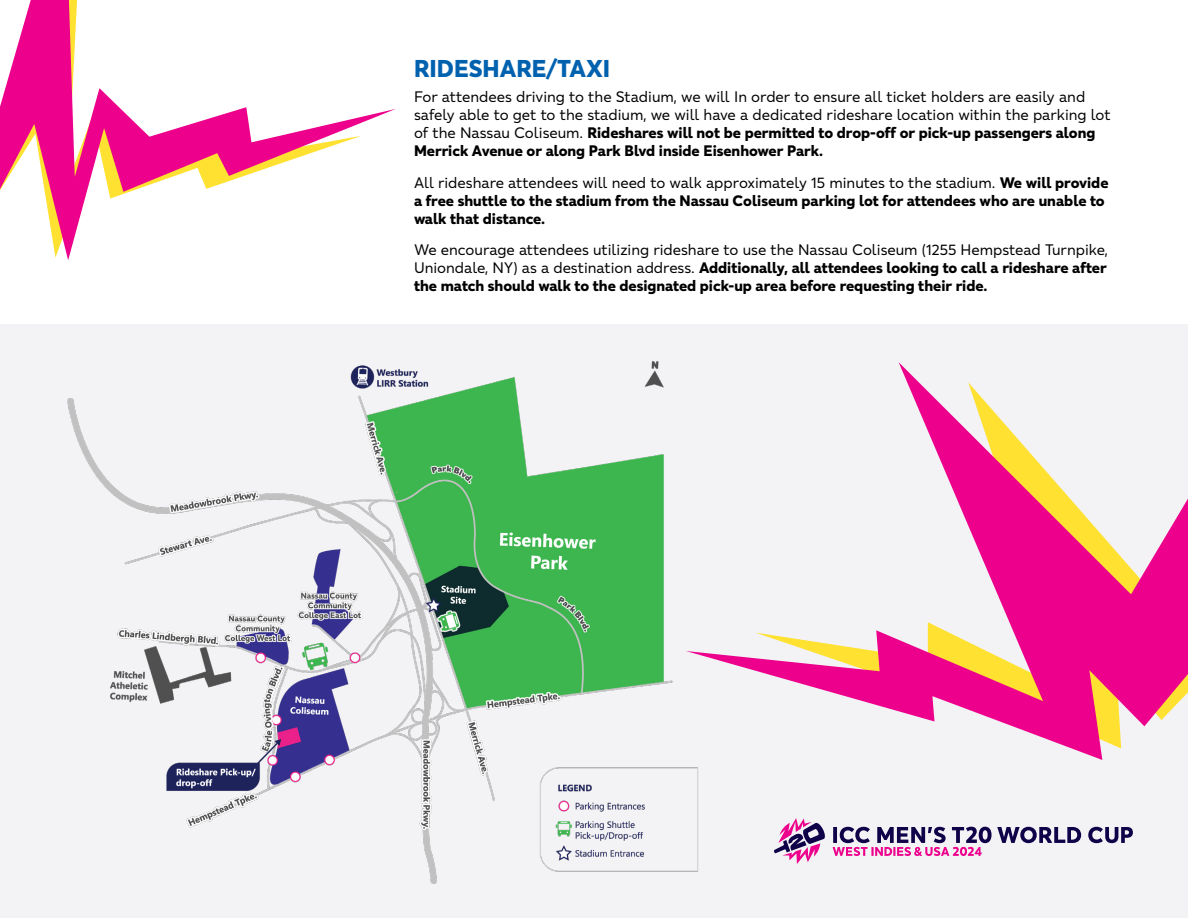
<style>
.page{position:relative;width:1188px;height:918px;background:#fff}
.page>*{position:absolute;margin:0;border:0;box-sizing:border-box;transform-origin:0 0}
.t1{font:700 24px "ICC Font";color:#0061af}
.t2{font:700 15px/18px "ICC Font";color:#000}
.t3{font:15px/18px "ICC Font";color:#000}
.s1{font-weight:700}
.s2{font-weight:400}
</style>
<div class="page">
<div style="left:0;top:324px;width:1188px;height:594px;background:#f3f2f5"></div>
<img style="left:67px;top:361px;width:632px;height:523px">
<svg style="left:0;top:0;width:396px;height:260px"></svg>
<svg style="left:774px;top:818px;width:359px;height:46px"></svg>
<svg style="left:686px;top:361px;width:502px;height:456px"></svg>
<h1 class="t1" style="left:414px;top:52px;width:198px">RIDESHARE/TAXI</h1>
<p class="t3" style="left:414px;top:87px;width:698px">For attendees driving to the Stadium, we will In order to ensure all ticket holders are easily and safely able to get to the stadium, we will have a dedicated rideshare location within the parking lot of the Nassau Coliseum. <span class="s1">Rideshares will not be permitted to drop-off or pick-up passengers along Merrick Avenue or along Park Blvd inside Eisenhower Park.</span></p>
<p class="t2" style="left:414px;top:173px;width:696px"><span class="s2">All rideshare attendees will need to walk approximately 15 minutes to the stadium.</span> We will provide a free shuttle to the stadium from the Nassau Coliseum parking lot for attendees who are unable to walk that distance.</p>
<p class="t2" style="left:414px;top:240px;width:696px;text-align:justify"><span class="s2">We encourage attendees utilizing rideshare to use the Nassau Coliseum (1255 Hempstead Turnpike, Uniondale, NY) as a destination address.</span> Additionally, all attendees looking to call a rideshare after the match should walk to the designated pick-up area before requesting their ride.</p>
</div>
